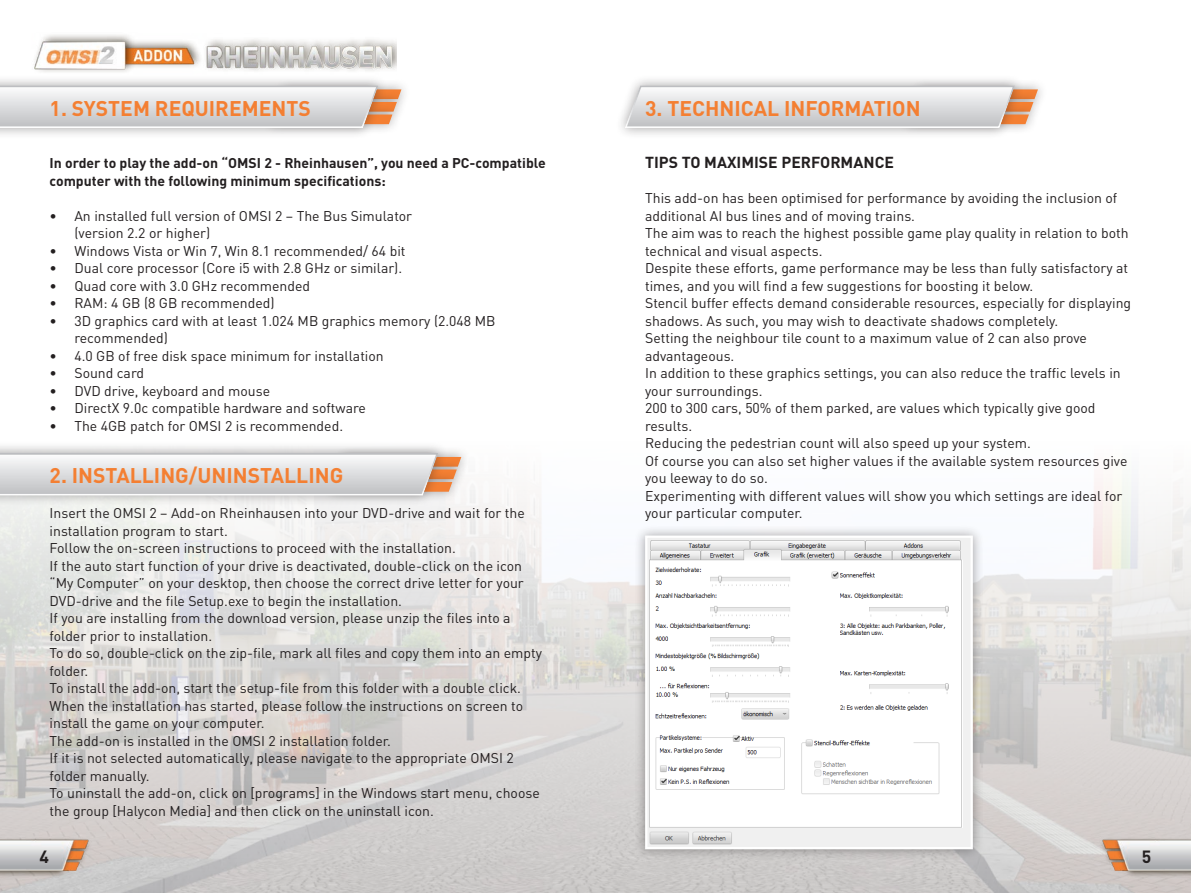
<style>
.page{position:relative;width:1191px;height:893px;background:#fff}
.page>*{position:absolute;margin:0;border:0;box-sizing:border-box;transform-origin:0 0}
.t1{font:700 21px "DIN";color:#f47f32}
.t2{font:700 17.5px "DIN";color:#231f20}
.t3{font:700 15.75px "DIN";color:#231f20}
.t4{font:14px/17.5px "DIN";color:#231f20}
.t5{font:700 14px/17.5px "DIN";color:#231f20}
</style>
<div class="page">
<img style="left:0;top:42px;width:1191px;height:851px">
<img style="left:0;top:837px;width:92px;height:40px">
<img style="left:1099px;top:837px;width:92px;height:40px">
<img style="left:32px;top:35px;width:364px;height:39px">
<div style="left:907px;top:79px;width:140px;height:31px;background:#fcfcfc"></div>
<div style="left:902px;top:91px;width:141px;height:32px;background:#231f20;opacity:.4"></div>
<div style="left:614px;top:75px;width:411px;height:64px;background:#231f20;opacity:.4"></div>
<svg style="left:624px;top:83px;width:414px;height:46px"></svg>
<div style="left:330px;top:446px;width:141px;height:32px;background:#f9f9f9"></div>
<div style="left:326px;top:459px;width:140px;height:31px;background:#231f20;opacity:.4"></div>
<div style="left:321px;top:471px;width:141px;height:32px;background:#f8f5f5"></div>
<div style="left:0;top:442px;width:448px;height:65px;background:#231f20;opacity:.4"></div>
<svg style="left:0;top:451px;width:461px;height:45px"></svg>
<div style="left:270px;top:79px;width:141px;height:31px;background:#fdfdfd"></div>
<div style="left:266px;top:91px;width:141px;height:32px;background:#231f20;opacity:.4"></div>
<div style="left:261px;top:104px;width:141px;height:31px;background:#fff"></div>
<div style="left:0;top:75px;width:388px;height:64px;background:#231f20;opacity:.4"></div>
<svg style="left:0;top:83px;width:401px;height:46px"></svg>
<div style="left:634px;top:525px;width:349px;height:335px;background:#231f20;opacity:.4"></div>
<img style="left:648px;top:538px;width:322px;height:308px">
<div style="left:645px;top:535px;width:328px;height:314px;border:2px solid #fff"></div>
<h1 class="t1" style="left:50px;top:94px;width:263px">1. SYSTEM REQUIREMENTS</h1>
<p class="t5" style="left:50px;top:154px;width:497px">In order to play the add-on “OMSI 2 - Rheinhausen”, you need a PC-compatible computer with the following minimum specifications:</p>
<p class="t4" style="left:74px;top:206px;width:339px;text-indent:-25px">• An installed full version of OMSI 2 – The Bus Simulator (version 2.2 or higher)</p>
<p class="t4" style="left:50px;top:241px;width:357px">• Windows Vista or Win 7, Win 8.1 recommended/ 64 bit</p>
<p class="t4" style="left:50px;top:259px;width:354px">• Dual core processor (Core i5 with 2.8 GHz or similar).</p>
<p class="t4" style="left:50px;top:276px;width:262px">• Quad core with 3.0 GHz recommended</p>
<p class="t4" style="left:50px;top:294px;width:226px">• RAM: 4 GB (8 GB recommended)</p>
<p class="t4" style="left:74px;top:311px;width:422px;text-indent:-25px">• 3D graphics card with at least 1.024 MB graphics memory (2.048 MB recommended)</p>
<p class="t4" style="left:50px;top:346px;width:336px">• 4.0 GB of free disk space minimum for installation</p>
<p class="t4" style="left:50px;top:364px;width:96px">• Sound card</p>
<p class="t4" style="left:50px;top:381px;width:222px">• DVD drive, keyboard and mouse</p>
<p class="t4" style="left:50px;top:399px;width:318px">• DirectX 9.0c compatible hardware and software</p>
<p class="t4" style="left:50px;top:416px;width:295px">• The 4GB patch for OMSI 2 is recommended.</p>
<h1 class="t1" style="left:50px;top:462px;width:295px">2. INSTALLING/UNINSTALLING</h1>
<p class="t4" style="left:50px;top:504px;width:494px">Insert the OMSI 2 – Add-on Rheinhausen into your DVD-drive and wait for the installation program to start.<br>Follow the on-screen instructions to proceed with the installation.<br>If the auto start function of your drive is deactivated, double-click on the icon “My Computer” on your desktop, then choose the correct drive letter for your DVD-drive and the file Setup.exe to begin the installation.<br>If you are installing from the download version, please unzip the files into a folder prior to installation.<br>To do so, double-click on the zip-file, mark all files and copy them into an empty folder.<br>To install the add-on, start the setup-file from this folder with a double click.<br>When the installation has started, please follow the instructions on screen to install the game on your computer.<br>The add-on is installed in the OMSI 2 installation folder.<br>If it is not selected automatically, please navigate to the appropriate OMSI 2 folder manually.<br>To uninstall the add-on, click on [programs] in the Windows start menu, choose the group [Halycon Media] and then click on the uninstall icon.</p>
<h1 class="t1" style="left:645px;top:94px;width:277px">3. TECHNICAL INFORMATION</h1>
<p class="t3" style="left:645px;top:152px;width:250px">TIPS TO MAXIMISE PERFORMANCE</p>
<p class="t4" style="left:645px;top:189px;width:487px">This add-on has been optimised for performance by avoiding the inclusion of additional AI bus lines and of moving trains.<br>The aim was to reach the highest possible game play quality in relation to both technical and visual aspects.<br>Despite these efforts, game performance may be less than fully satisfactory at times, and you will find a few suggestions for boosting it below.<br>Stencil buffer effects demand considerable resources, especially for displaying shadows. As such, you may wish to deactivate shadows completely.<br>Setting the neighbour tile count to a maximum value of 2 can also prove advantageous.<br>In addition to these graphics settings, you can also reduce the traffic levels in your surroundings.<br>200 to 300 cars, 50% of them parked, are values which typically give good results.<br>Reducing the pedestrian count will also speed up your system.<br>Of course you can also set higher values if the available system resources give you leeway to do so.<br>Experimenting with different values will show you which settings are ideal for your particular computer.</p>
<p class="t2" style="left:39px;top:845px;width:11px">4</p>
<p class="t2" style="left:1142px;top:845px;width:11px">5</p>
</div>
